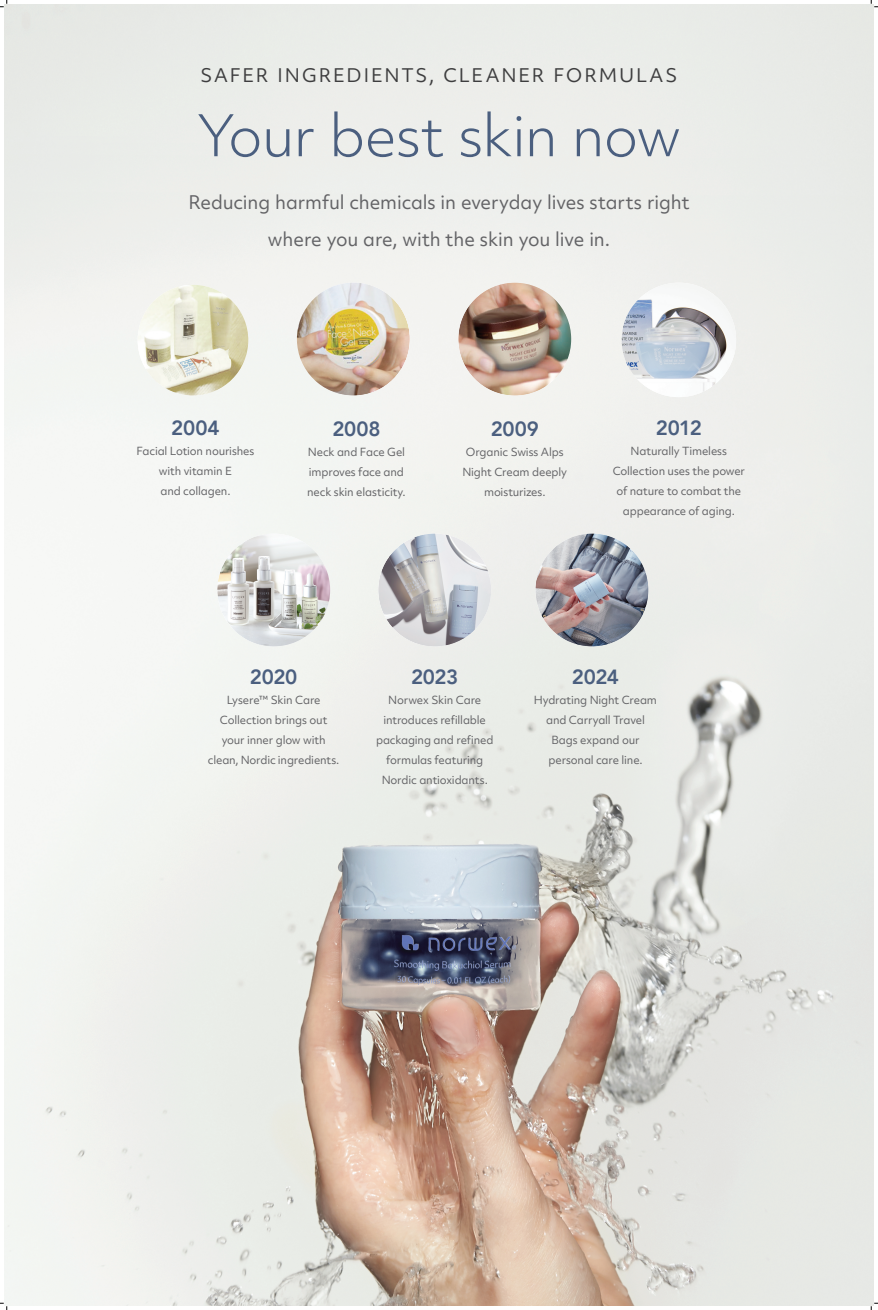
<style>
.page{position:relative;width:878px;height:1310px;background:#fff}
.page>*{position:absolute;margin:0;border:0;box-sizing:border-box;transform-origin:0 0}
.t1{font:300 55.25px "Objektiv Mk 2";letter-spacing:-.02em;color:#4b5f7f}
.t2{font:800 20.5px "Avenir";letter-spacing:-.015em;color:#4b5f7f}
.t3{font:18px/36.9px "Objektiv Mk 2";letter-spacing:-.005em;color:#636366;text-align:center}
.t4{font:18px "Objektiv Mk 2";letter-spacing:.105em;color:#3e3e3f}
.t5{font:10.75px/20px "Objektiv Mk 2";letter-spacing:-.015em;color:#636366;text-align:center}
</style>
<div class="page">
<img style="left:5px;top:4px;width:868px;height:1301px">
<img style="left:378px;top:533px;width:113px;height:113px;border-radius:56px">
<img style="left:535px;top:533px;width:113px;height:113px;border-radius:56px">
<img style="left:217px;top:533px;width:113px;height:113px;border-radius:56px">
<img style="left:621px;top:283px;width:115px;height:114px;border-radius:57px">
<img style="left:458px;top:283px;width:113px;height:112px;border-radius:56px">
<img style="left:297px;top:283px;width:113px;height:112px;border-radius:56px">
<img style="left:138px;top:285px;width:110px;height:110px;border-radius:55px">
<svg style="left:0;top:0;width:8px;height:8px"></svg>
<svg style="left:0;top:1303px;width:8px;height:6px"></svg>
<svg style="left:871px;top:0;width:7px;height:8px"></svg>
<svg style="left:871px;top:1303px;width:7px;height:6px"></svg>
<h3 class="t4" style="left:200px;top:63px;width:478px">SAFER INGREDIENTS, CLEANER FORMULAS</h3>
<h1 class="t1" style="left:197px;top:98px;width:485px">Your best skin now</h1>
<h3 class="t3" style="left:188px;top:184px;width:502px">Reducing harmful chemicals in everyday lives starts right where you are, with the skin you live in.</h3>
<h2 class="t2" style="left:171px;top:411px;width:50px">2004</h2>
<p class="t5" style="left:136px;top:440px;width:119px">Facial Lotion nourishes with vitamin E<br>and collagen.</p>
<h2 class="t2" style="left:332px;top:413px;width:50px">2008</h2>
<p class="t5" style="left:307px;top:442px;width:100px;text-align:left">Neck and Face Gel improves face and neck skin elasticity.</p>
<h2 class="t2" style="left:490px;top:413px;width:50px">2009</h2>
<p class="t5" style="left:462px;top:442px;width:106px">Organic Swiss Alps<br>Night Cream deeply moisturizes.</p>
<h2 class="t2" style="left:656px;top:411px;width:47px">2012</h2>
<p class="t5" style="left:612px;top:440px;width:134px">Naturally Timeless<br>Collection uses the power of nature to combat the appearance of aging.</p>
<h2 class="t2" style="left:250px;top:661px;width:49px">2020</h2>
<p class="t5" style="left:208px;top:690px;width:133px">Lysere™ Skin Care<br>Collection brings out your inner glow with clean, Nordic ingredients.</p>
<h2 class="t2" style="left:411px;top:661px;width:49px">2023</h2>
<p class="t5" style="left:376px;top:690px;width:119px">Norwex Skin Care introduces refillable packaging and refined formulas featuring<br>Nordic antioxidants.</p>
<h2 class="t2" style="left:572px;top:661px;width:49px">2024</h2>
<p class="t5" style="left:534px;top:690px;width:125px">Hydrating Night Cream and Carryall Travel<br>Bags expand our personal care line.</p>
</div>
